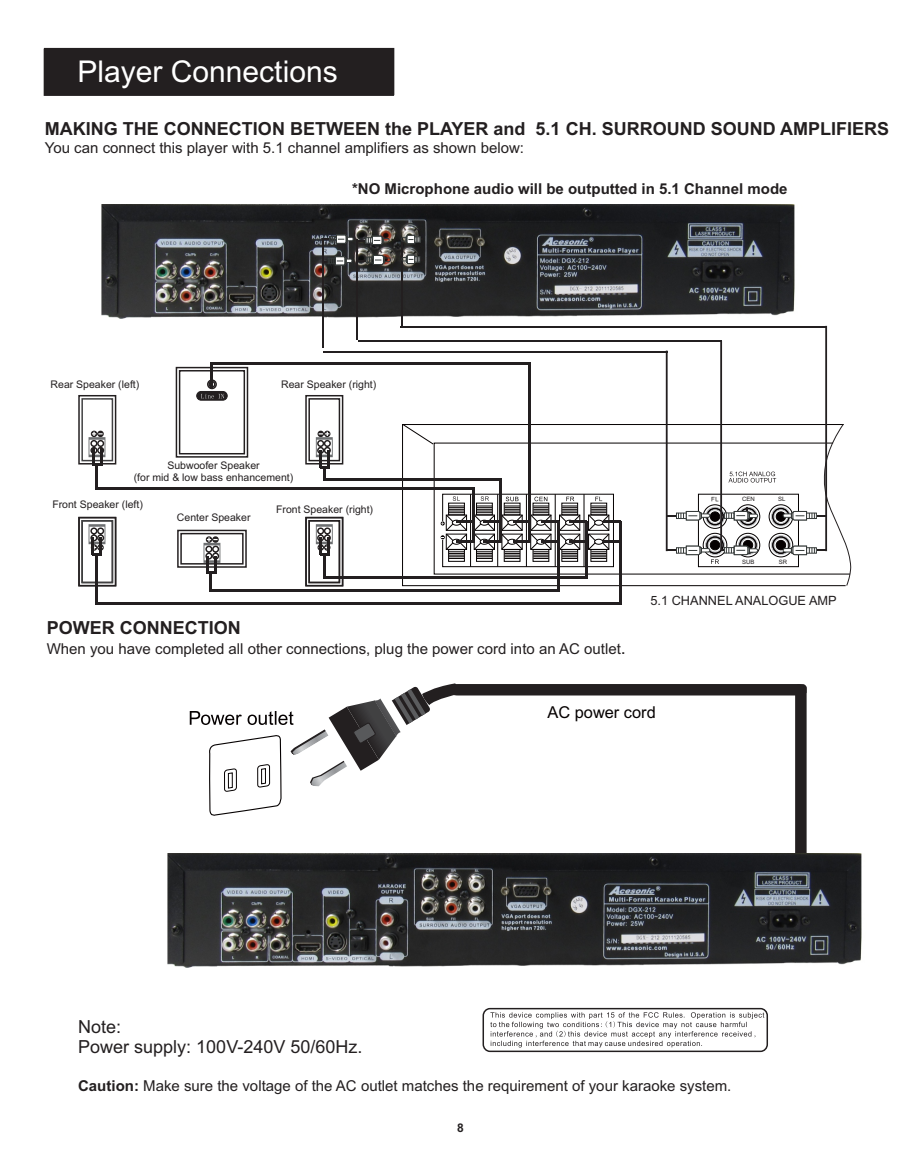
<style>
.page{position:relative;width:915px;height:1161px;background:#fff}
.page>*{position:absolute;margin:0;border:0;box-sizing:border-box;transform-origin:0 0}
.t1{font:30px "Arial";color:#fff}
.t2{font:30px "Arial";letter-spacing:.055em;color:#fff}
.t3{font:700 18px "Arial";color:#231f20}
.t4{font:18px/20.1px "Arial";color:#231f20}
.t5{font:16.35px "Arial";color:#050001}
.t6{font:15px "Arial";color:#231f20}
.t7{font:700 15px "Arial";color:#231f20}
.t8{font:12.75px "Arial";color:#231f20}
.t9{font:700 12px "Arial";color:#231f20}
.t10{font:10.5px/11.4px "Arial";color:#231f20;text-align:center}
.t11{font:6px "Arial";color:#231f20}
.s1{font-size:18px}
.s2{font-weight:700}
</style>
<div class="page">
<img style="left:101px;top:204px;width:694px;height:114px">
<div style="left:305px;top:517px;width:38px;height:69px;border:1px solid #231f20"></div>
<div style="left:308px;top:520px;width:32px;height:63px;border:1px solid #231f20"></div>
<div style="left:177px;top:530px;width:70px;height:38px;border:1px solid #231f20"></div>
<div style="left:180px;top:533px;width:63px;height:31px;border:1px solid #231f20"></div>
<div style="left:78px;top:517px;width:38px;height:69px;border:1px solid #231f20"></div>
<div style="left:81px;top:520px;width:32px;height:63px;border:1px solid #414142"></div>
<div style="left:305px;top:395px;width:38px;height:69px;border:1px solid #231f20"></div>
<div style="left:308px;top:398px;width:32px;height:63px;border:1px solid #231f20"></div>
<div style="left:176px;top:367px;width:72px;height:91px;border:1px solid #231f20"></div>
<div style="left:179px;top:370px;width:66px;height:84px;border:1px solid #231f20"></div>
<div style="left:208px;top:381px;width:7px;height:7px;border:1px solid #231f20;border-radius:50%"></div>
<div style="left:207px;top:379px;width:10px;height:10px;border:1px solid #231f20;border-radius:50%"></div>
<div style="left:197px;top:391px;width:30px;height:9px;background:#231f20;border-radius:4px"></div>
<div style="left:196px;top:391px;width:31px;height:9px;border:1px solid #231f20;border-radius:4px"></div>
<svg style="left:201px;top:394px;width:23px;height:4px"></svg>
<div style="left:78px;top:395px;width:38px;height:69px;border:1px solid #231f20"></div>
<div style="left:81px;top:398px;width:32px;height:63px;border:1px solid #414142"></div>
<svg style="left:402px;top:424px;width:380px;height:162px"></svg>
<svg style="left:402px;top:424px;width:31px;height:20px"></svg>
<div style="left:590px;top:549px;width:17px;height:13px;border:1px solid #050001"></div>
<div style="left:561px;top:549px;width:16px;height:13px;border:1px solid #050001"></div>
<div style="left:532px;top:549px;width:17px;height:13px;border:1px solid #050001"></div>
<div style="left:503px;top:549px;width:17px;height:13px;border:1px solid #050001"></div>
<div style="left:476px;top:549px;width:16px;height:13px;border:1px solid #050001"></div>
<div style="left:448px;top:549px;width:16px;height:13px;border:1px solid #050001"></div>
<hr style="left:526px;top:494px;width:1px;height:73px;background:#050001">
<hr style="left:554px;top:494px;width:1px;height:73px;background:#050001">
<hr style="left:583px;top:494px;width:1px;height:73px;background:#050001">
<div style="left:697px;top:494px;width:101px;height:73px;border:1px solid #050001"></div>
<div style="left:768px;top:533px;width:24px;height:24px;border:1px solid #050001;border-radius:50%"></div>
<svg style="left:771px;top:536px;width:19px;height:18px"></svg>
<div style="left:771px;top:535px;width:19px;height:20px;border:1px solid #c2c4c7;border-radius:50%"></div>
<div style="left:773px;top:538px;width:14px;height:14px;border:1px solid #c2c4c7;border-radius:50%"></div>
<div style="left:776px;top:540px;width:9px;height:10px;background:#050001;border-radius:50%"></div>
<div style="left:775px;top:540px;width:10px;height:10px;border:1px solid #050001;border-radius:50%"></div>
<div style="left:768px;top:505px;width:24px;height:23px;border:1px solid #050001;border-radius:50%"></div>
<div style="left:771px;top:507px;width:19px;height:19px;background:#050001;border-radius:50%"></div>
<div style="left:771px;top:507px;width:19px;height:19px;border:1px solid #c2c4c7;border-radius:50%"></div>
<svg style="left:773px;top:510px;width:14px;height:13px"></svg>
<div style="left:773px;top:509px;width:14px;height:15px;border:1px solid #c2c4c7;border-radius:50%"></div>
<div style="left:776px;top:512px;width:9px;height:9px;background:#050001;border-radius:50%"></div>
<div style="left:775px;top:512px;width:10px;height:9px;border:1px solid #050001;border-radius:50%"></div>
<hr style="left:470px;top:494px;width:1px;height:73px;background:#050001">
<hr style="left:497px;top:494px;width:1px;height:73px;background:#050001">
<hr style="left:322px;top:238px;width:2px;height:110px;background:#231f20">
<hr style="left:323px;top:351px;width:344px;height:1px;background:#231f20">
<svg style="left:88px;top:431px;width:17px;height:35px"></svg>
<hr style="left:210px;top:362px;width:2px;height:27px;background:#231f20">
<hr style="left:96px;top:465px;width:2px;height:25px;background:#231f20">
<svg style="left:316px;top:524px;width:16px;height:31px"></svg>
<hr style="left:323px;top:555px;width:2px;height:23px;background:#231f20">
<hr style="left:619px;top:521px;width:2px;height:83px;background:#231f20">
<hr style="left:95px;top:602px;width:525px;height:2px;background:#231f20">
<svg style="left:88px;top:524px;width:17px;height:31px"></svg>
<hr style="left:95px;top:555px;width:2px;height:48px;background:#231f20">
<hr style="left:585px;top:521px;width:2px;height:57px;background:#231f20">
<hr style="left:323px;top:576px;width:263px;height:2px;background:#231f20">
<hr style="left:557px;top:521px;width:2px;height:70px;background:#231f20">
<svg style="left:203px;top:536px;width:17px;height:38px"></svg>
<hr style="left:209px;top:573px;width:3px;height:19px;background:#231f20">
<hr style="left:209px;top:590px;width:349px;height:2px;background:#231f20">
<svg style="left:316px;top:431px;width:16px;height:47px"></svg>
<hr style="left:499px;top:478px;width:2px;height:65px;background:#231f20">
<hr style="left:323px;top:478px;width:177px;height:2px;background:#231f20">
<hr style="left:472px;top:488px;width:2px;height:55px;background:#231f20">
<hr style="left:96px;top:488px;width:377px;height:2px;background:#231f20">
<hr style="left:528px;top:362px;width:2px;height:181px;background:#231f20">
<hr style="left:211px;top:362px;width:318px;height:2px;background:#231f20">
<svg style="left:782px;top:326px;width:68px;height:260px"></svg>
<hr style="left:358px;top:340px;width:363px;height:2px;background:#231f20">
<hr style="left:356px;top:239px;width:2px;height:101px;background:#231f20">
<svg style="left:665px;top:341px;width:111px;height:223px"></svg>
<hr style="left:400px;top:326px;width:426px;height:2px;background:#231f20">
<svg style="left:440px;top:496px;width:181px;height:63px"></svg>
<div style="left:482px;top:1008px;width:285px;height:44px;border:1px solid #231f20;border-radius:7px"></div>
<svg style="left:490px;top:1012px;width:274px;height:35px"></svg>
<div style="left:43px;top:47px;width:352px;height:49px;background:#231f20"></div>
<svg style="left:190px;top:683px;width:617px;height:170px"></svg>
<hr style="left:400px;top:238px;width:2px;height:88px;background:#231f20">
<svg style="left:401px;top:254px;width:21px;height:10px"></svg>
<svg style="left:400px;top:234px;width:22px;height:11px"></svg>
<svg style="left:324px;top:254px;width:67px;height:12px"></svg>
<svg style="left:324px;top:234px;width:66px;height:11px"></svg>
<img style="left:167px;top:853px;width:695px;height:115px">
<h1 class="t1" style="left:77px;top:60px;width:262px">Player Connections</h1>
<p class="t3" style="left:45px;top:122px;width:845px">MAKING THE CONNECTION BETWEEN the PLAYER and 5.1 CH. SURROUND SOUND AMPLIFIERS</p>
<p class="t6" style="left:45px;top:142px;width:480px">You can connect this player with 5.1 channel amplifiers as shown below:</p>
<p class="t7" style="left:352px;top:183px;width:437px">*NO Microphone audio will be outputted in 5.1 Channel mode</p>
<h1 class="t2" style="left:125px;top:61px;width:238px">yer Connections</h1>
<p class="t10" style="left:51px;top:379px;width:90px">Rear Speaker (left)</p>
<p class="t10" style="left:281px;top:379px;width:97px">Rear Speaker (right)</p>
<p class="t10" style="left:134px;top:461px;width:161px">Subwoofer Speaker<br>(for mid &amp; low bass enhancement)</p>
<p class="t10" style="left:52px;top:500px;width:92px">Front Speaker (left)</p>
<p class="t10" style="left:177px;top:513px;width:75px">Center Speaker</p>
<p class="t10" style="left:276px;top:504px;width:98px">Front Speaker (right)</p>
<p class="t3" style="left:47px;top:620px;width:196px">POWER CONNECTION</p>
<p class="t6" style="left:47px;top:643px;width:580px">When you have completed all other connections, plug the power cord into an AC outlet<span class="s1">.</span></p>
<p class="t11" style="left:741px;top:496px;width:14px">CEN</p>
<p class="t11" style="left:777px;top:496px;width:9px">SL</p>
<p class="t11" style="left:741px;top:560px;width:14px">SUB</p>
<p class="t11" style="left:778px;top:560px;width:10px">SR</p>
<p class="t8" style="left:650px;top:595px;width:188px">5.1 CHANNEL ANALOGUE AMP</p>
<p class="t5" style="left:547px;top:706px;width:110px">AC power cord</p>
<p class="t4" style="left:78px;top:1018px;width:286px">Note:<br>Power supply: 100V-240V 50/60Hz.</p>
<p class="t6" style="left:78px;top:1079px;width:654px"><span class="s2">Caution:</span> Make sure the voltage of the AC outlet matches the requirement of your karaoke system.</p>
<p class="t9" style="left:457px;top:1123px;width:8px">8</p>
</div>
